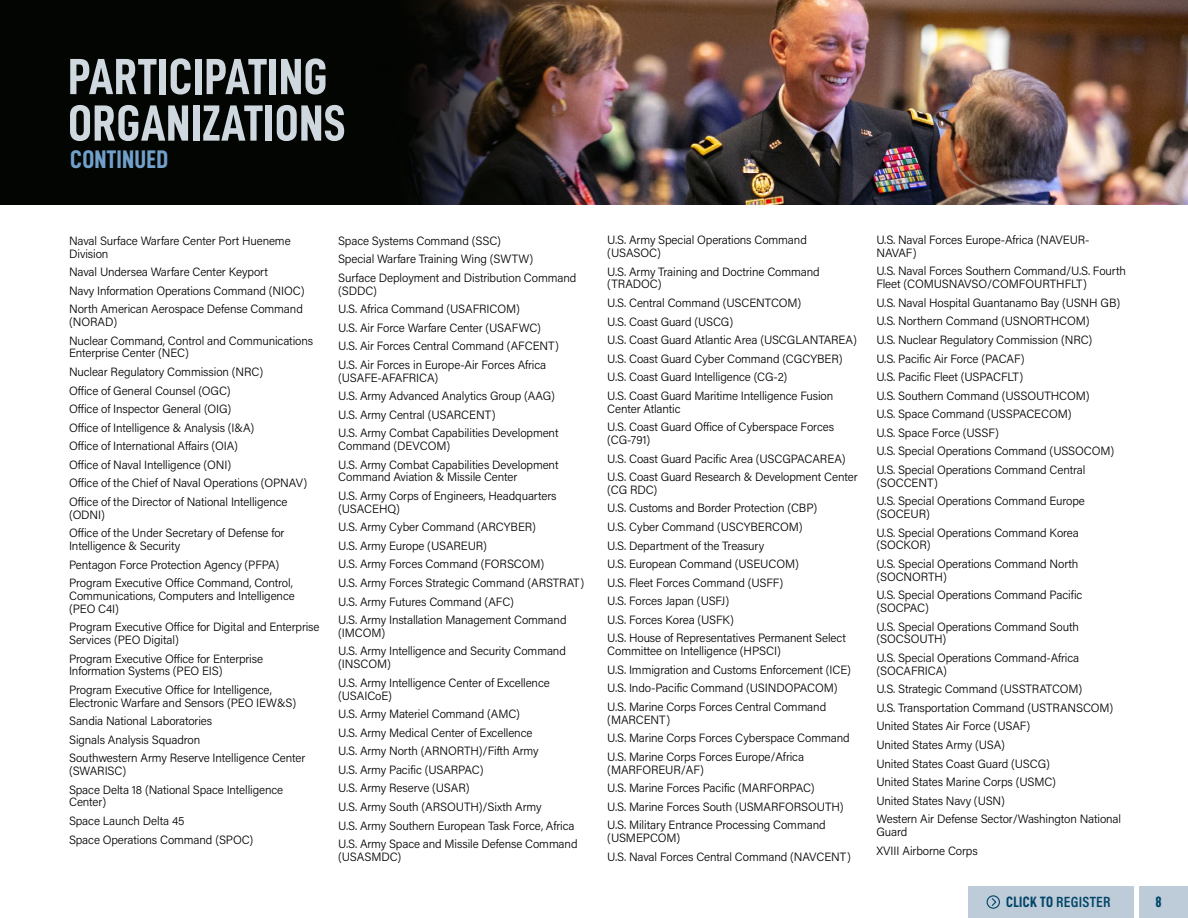
<style>
.page{position:relative;width:1188px;height:918px;background:#fff}
.page>*{position:absolute;margin:0;border:0;box-sizing:border-box;transform-origin:0 0}
.t1{font:51px/46.5px "D DIN Condensed Bold";letter-spacing:.01em;color:#ced8de}
.t2{font:25.5px "D DIN Condensed Bold";letter-spacing:.01em;color:#71a0cb}
.t3{font:15px "Acumin Variable Concept";letter-spacing:.02em;color:#004568}
.t4{font:15px "D DIN Condensed Bold";color:#004568}
.t5{font:12px/18.6px "Acumin Variable Concept";letter-spacing:-.01em;color:#000}
.s1{font-family:"D DIN Condensed Bold"}
</style>
<div class="page">
<div style="left:0;top:0;width:1188px;height:204px;background:#030502"></div>
<img style="left:410px;top:0;width:778px;height:204px">
<div style="left:1139px;top:887px;width:49px;height:31px;background:#becbd8"></div>
<div style="left:968px;top:887px;width:166px;height:31px;background:#becbd8"></div>
<svg style="left:986px;top:895px;width:14px;height:14px"></svg>
<h1 class="t1" style="left:68px;top:52px;width:279px">PARTICIPATING<br>ORGANIZATIONS</h1>
<h2 class="t2" style="left:70px;top:146px;width:100px">CONTINUED</h2>
<p class="t5" style="left:69px;top:234px;width:223px;line-height:12.8px">Naval Surface Warfare Center Port Hueneme<br>Division</p>
<p class="t5" style="left:69px;top:262px;width:237px">Naval Undersea Warfare Center Keyport<br>Navy Information Operations Command (NIOC)<br>North American Aerospace Defense Command</p>
<p class="t5" style="left:69px;top:312px;width:246px">(NORAD)<br>Nuclear Command, Control and Communications</p>
<p class="t5" style="left:69px;top:343px;width:240px">Enterprise Center (NEC)<br>Nuclear Regulatory Commission (NRC)<br>Office of General Counsel (OGC)<br>Office of Inspector General (OIG)<br>Office of Intelligence &amp; Analysis (I&amp;A)<br>Office of International Affairs (OIA)<br>Office of Naval Intelligence (ONI)<br>Office of the Chief of Naval Operations (OPNAV)<br>Office of the Director of National Intelligence</p>
<p class="t5" style="left:69px;top:505px;width:217px">(ODNI)<br>Office of the Under Secretary of Defense for</p>
<p class="t5" style="left:69px;top:536px;width:225px">Intelligence &amp; Security<br>Pentagon Force Protection Agency (PFPA)<br>Program Executive Office Command, Control,</p>
<p class="t5" style="left:69px;top:589px;width:227px;line-height:12.8px">Communications, Computers and Intelligence (PEO C4I)</p>
<p class="t5" style="left:69px;top:620px;width:252px;line-height:12.8px">Program Executive Office for Digital and Enterprise<br>Services (PEO Digital)</p>
<p class="t5" style="left:69px;top:652px;width:195px;line-height:12.8px">Program Executive Office for Enterprise<br>Information Systems (PEO EIS)</p>
<p class="t5" style="left:69px;top:683px;width:229px;line-height:12.8px">Program Executive Office for Intelligence,<br>Electronic Warfare and Sensors (PEO IEW&amp;S)</p>
<p class="t5" style="left:69px;top:711px;width:238px">Sandia National Laboratories<br>Signals Analysis Squadron<br>Southwestern Army Reserve Intelligence Center</p>
<p class="t5" style="left:69px;top:761px;width:216px">(SWARISC)<br>Space Delta 18 (National Space Intelligence</p>
<p class="t5" style="left:69px;top:792px;width:186px">Center)<br>Space Launch Delta 45<br>Space Operations Command (SPOC)</p>
<p class="t5" style="left:338px;top:231px;width:240px">Space Systems Command (SSC)<br>Special Warfare Training Wing (SWTW)<br>Surface Deployment and Distribution Command</p>
<p class="t5" style="left:338px;top:281px;width:222px">(SDDC)<br>U.S. Africa Command (USAFRICOM)<br>U.S. Air Force Warfare Center (USAFWC)<br>U.S. Air Forces Central Command (AFCENT)<br>U.S. Air Forces in Europe-Air Forces Africa</p>
<p class="t5" style="left:338px;top:368px;width:222px">(USAFE-AFAFRICA)<br>U.S. Army Advanced Analytics Group (AAG)<br>U.S. Army Central (USARCENT)<br>U.S. Army Combat Capabilities Development</p>
<p class="t5" style="left:338px;top:436px;width:222px">Command (DEVCOM)<br>U.S. Army Combat Capabilities Development</p>
<p class="t5" style="left:338px;top:467px;width:220px">Command Aviation &amp; Missile Center<br>U.S. Army Corps of Engineers, Headquarters</p>
<p class="t5" style="left:338px;top:499px;width:247px">(USACEHQ)<br>U.S. Army Cyber Command (ARCYBER)<br>U.S. Army Europe (USAREUR)<br>U.S. Army Forces Command (FORSCOM)<br>U.S. Army Forces Strategic Command (ARSTRAT)<br>U.S. Army Futures Command (AFC)<br>U.S. Army Installation Management Command</p>
<p class="t5" style="left:338px;top:623px;width:229px">(IMCOM)<br>U.S. Army Intelligence and Security Command</p>
<p class="t5" style="left:338px;top:654px;width:213px">(INSCOM)<br>U.S. Army Intelligence Center of Excellence</p>
<p class="t5" style="left:338px;top:686px;width:241px">(USAICoE)<br>U.S. Army Materiel Command (AMC)<br>U.S. Army Medical Center of Excellence<br>U.S. Army North (ARNORTH)/Fifth Army<br>U.S. Army Pacific (USARPAC)<br>U.S. Army Reserve (USAR)<br>U.S. Army South (ARSOUTH)/Sixth Army<br>U.S. Army Southern European Task Force, Africa U.S. Army Space and Missile Defense Command</p>
<p class="t5" style="left:338px;top:847px;width:65px">(USASMDC)</p>
<p class="t5" style="left:607px;top:233px;width:201px;line-height:12.8px">U.S. Army Special Operations Command (USASOC)</p>
<p class="t5" style="left:607px;top:265px;width:214px;line-height:12.8px">U.S. Army Training and Doctrine Command (TRADOC)</p>
<p class="t5" style="left:607px;top:293px;width:251px">U.S. Central Command (USCENTCOM)<br>U.S. Coast Guard (USCG)<br>U.S. Coast Guard Atlantic Area (USCGLANTAREA)<br>U.S. Coast Guard Cyber Command (CGCYBER)<br>U.S. Coast Guard Intelligence (CG-2)<br>U.S. Coast Guard Maritime Intelligence Fusion</p>
<p class="t5" style="left:607px;top:399px;width:228px">Center Atlantic<br>U.S. Coast Guard Office of Cyberspace Forces</p>
<p class="t5" style="left:607px;top:430px;width:252px">(CG-791)<br>U.S. Coast Guard Pacific Area (USCGPACAREA)<br>U.S. Coast Guard Research &amp; Development Center</p>
<p class="t5" style="left:607px;top:480px;width:240px">(CG RDC)<br>U.S. Customs and Border Protection (CBP)<br>U.S. Cyber Command (USCYBERCOM)<br>U.S. Department of the Treasury<br>U.S. European Command (USEUCOM)<br>U.S. Fleet Forces Command (USFF)<br>U.S. Forces Japan (USFJ)<br>U.S. Forces Korea (USFK)<br>U.S. House of Representatives Permanent Select</p>
<p class="t5" style="left:607px;top:641px;width:245px">Committee on Intelligence (HPSCI)<br>U.S. Immigration and Customs Enforcement (ICE)<br>U.S. Indo-Pacific Command (USINDOPACOM)<br>U.S. Marine Corps Forces Central Command</p>
<p class="t5" style="left:607px;top:710px;width:244px">(MARCENT)<br>U.S. Marine Corps Forces Cyberspace Command<br>U.S. Marine Corps Forces Europe/Africa</p>
<p class="t5" style="left:607px;top:760px;width:238px">(MARFOREUR/AF)<br>U.S. Marine Forces Pacific (MARFORPAC)<br>U.S. Marine Forces South (USMARFORSOUTH)<br>U.S. Military Entrance Processing Command</p>
<p class="t5" style="left:607px;top:828px;width:245px">(USMEPCOM)<br>U.S. Naval Forces Central Command (NAVCENT)</p>
<p class="t5" style="left:876px;top:233px;width:215px;line-height:12.8px">U.S. Naval Forces Europe-Africa (NAVEUR-<br>NAVAF)</p>
<p class="t5" style="left:876px;top:264px;width:251px;line-height:12.8px">U.S. Naval Forces Southern Command/U.S. Fourth<br>Fleet (COMUSNAVSO/COMFOURTHFLT)</p>
<p class="t5" style="left:876px;top:293px;width:245px">U.S. Naval Hospital Guantanamo Bay (USNH GB)<br>U.S. Northern Command (USNORTHCOM)<br>U.S. Nuclear Regulatory Commission (NRC)<br>U.S. Pacific Air Force (PACAF)<br>U.S. Pacific Fleet (USPACFLT)<br>U.S. Southern Command (USSOUTHCOM)<br>U.S. Space Command (USSPACECOM)<br>U.S. Space Force (USSF)<br>U.S. Special Operations Command (USSOCOM)<br>U.S. Special Operations Command Central</p>
<p class="t5" style="left:876px;top:473px;width:210px">(SOCCENT)<br>U.S. Special Operations Command Europe</p>
<p class="t5" style="left:876px;top:504px;width:204px">(SOCEUR)<br>U.S. Special Operations Command Korea</p>
<p class="t5" style="left:876px;top:535px;width:204px">(SOCKOR)<br>U.S. Special Operations Command North</p>
<p class="t5" style="left:876px;top:567px;width:207px">(SOCNORTH)<br>U.S. Special Operations Command Pacific</p>
<p class="t5" style="left:876px;top:598px;width:204px">(SOCPAC)<br>U.S. Special Operations Command South</p>
<p class="t5" style="left:876px;top:629px;width:204px">(SOCSOUTH)<br>U.S. Special Operations Command-Africa</p>
<p class="t5" style="left:876px;top:661px;width:246px">(SOCAFRICA)<br>U.S. Strategic Command (USSTRATCOM)<br>U.S. Transportation Command (USTRANSCOM)<br>United States Air Force (USAF)<br>United States Army (USA)<br>United States Coast Guard (USCG)<br>United States Marine Corps (USMC)<br>United States Navy (USN)<br>Western Air Defense Sector/Washington National</p>
<p class="t5" style="left:876px;top:822px;width:103px">Guard<br>XVIII Airborne Corps</p>
<p class="t3" style="left:1006px;top:892px;width:106px"><span class="s1">CLICK TO</span> REGISTER</p>
<p class="t4" style="left:1156px;top:894px;width:8px">8</p>
</div>
